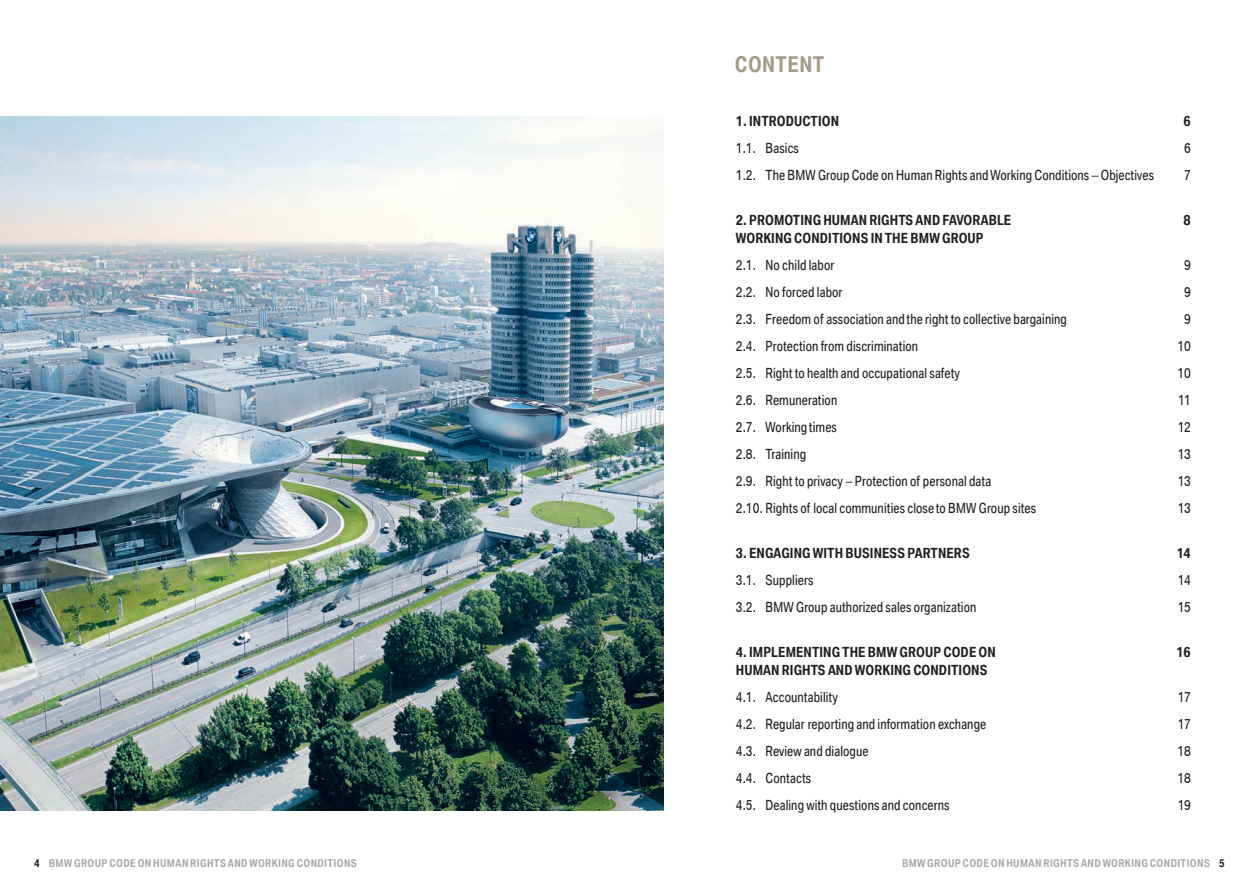
<style>
.page{position:relative;width:1259px;height:893px;background:#fff}
.page>*{position:absolute;margin:0;border:0;box-sizing:border-box;transform-origin:0 0}
.t1{font:700 21px "BMW Group Condensed";letter-spacing:.015em;color:#a49c87}
.t2{font:13.5px/27px "BMW Group Condensed";color:#231f20}
.t3{font:700 13.5px/18px "BMW Group Condensed";color:#231f20}
.t4{font:13.5px/27px "BMW Group Condensed";letter-spacing:-.04em;color:#231f20;text-align:center}
.t5{font:700 10.5px "BMW Group Condensed";letter-spacing:.025em;color:#a8a9ad}
.s1{color:#231f20}
</style>
<div class="page">
<img style="left:0;top:116px;width:663px;height:694px">
<h1 class="t1" style="left:735px;top:51px;width:91px">CONTENT</h1>
<p class="t3" style="left:736px;top:112px;width:105px">1. INTRODUCTION</p>
<p class="t2" style="left:736px;top:134px;width:420px">1.1. Basics<br>1.2. The BMW Group Code on Human Rights and Working Conditions – Objectives</p>
<p class="t3" style="left:736px;top:211px;width:277px">2. PROMOTING HUMAN RIGHTS AND FAVORABLE<br>WORKING CONDITIONS IN THE BMW GROUP</p>
<p class="t2" style="left:736px;top:251px;width:333px">2.1. No child labor<br>2.2. No forced labor<br>2.3. Freedom of association and the right to collective bargaining 2.4. Protection from discrimination<br>2.5. Right to health and occupational safety<br>2.6. Remuneration<br>2.7. Working times<br>2.8. Training<br>2.9. Right to privacy – Protection of personal data<br>2.10. Rights of local communities close to BMW Group sites</p>
<p class="t3" style="left:736px;top:544px;width:235px">3. ENGAGING WITH BUSINESS PARTNERS</p>
<p class="t2" style="left:736px;top:566px;width:242px">3.1. Suppliers<br>3.2. BMW Group authorized sales organization</p>
<p class="t3" style="left:736px;top:643px;width:262px">4. IMPLEMENTING THE BMW GROUP CODE ON<br>HUMAN RIGHTS AND WORKING CONDITIONS</p>
<p class="t2" style="left:736px;top:683px;width:252px">4.1. Accountability<br>4.2. Regular reporting and information exchange<br>4.3. Review and dialogue<br>4.4. Contacts<br>4.5. Dealing with questions and concerns</p>
<p class="t3" style="left:1183px;top:112px;width:9px">6</p>
<p class="t2" style="left:1184px;top:134px;width:8px">6<br>7</p>
<p class="t3" style="left:1183px;top:211px;width:9px">8</p>
<p class="t4" style="left:1177px;top:251px;width:15px">9<br>9<br>9<br>10<br>10<br>11<br>12<br>13<br>13<br>13</p>
<p class="t3" style="left:1176px;top:544px;width:16px">14</p>
<p class="t2" style="left:1177px;top:566px;width:15px">14<br>15</p>
<p class="t3" style="left:1176px;top:643px;width:16px">16</p>
<p class="t2" style="left:1177px;top:683px;width:15px;text-align:justify">17<br>17<br>18<br>18<br>19</p>
<p class="t5" style="left:34px;top:856px;width:324px"><span class="s1">4</span> BMW GROUP CODE ON HUMAN RIGHTS AND WORKING CONDITIONS</p>
<p class="t5" style="left:902px;top:856px;width:324px">BMW GROUP CODE ON HUMAN RIGHTS AND WORKING CONDITIONS <span class="s1">5</span></p>
</div>
